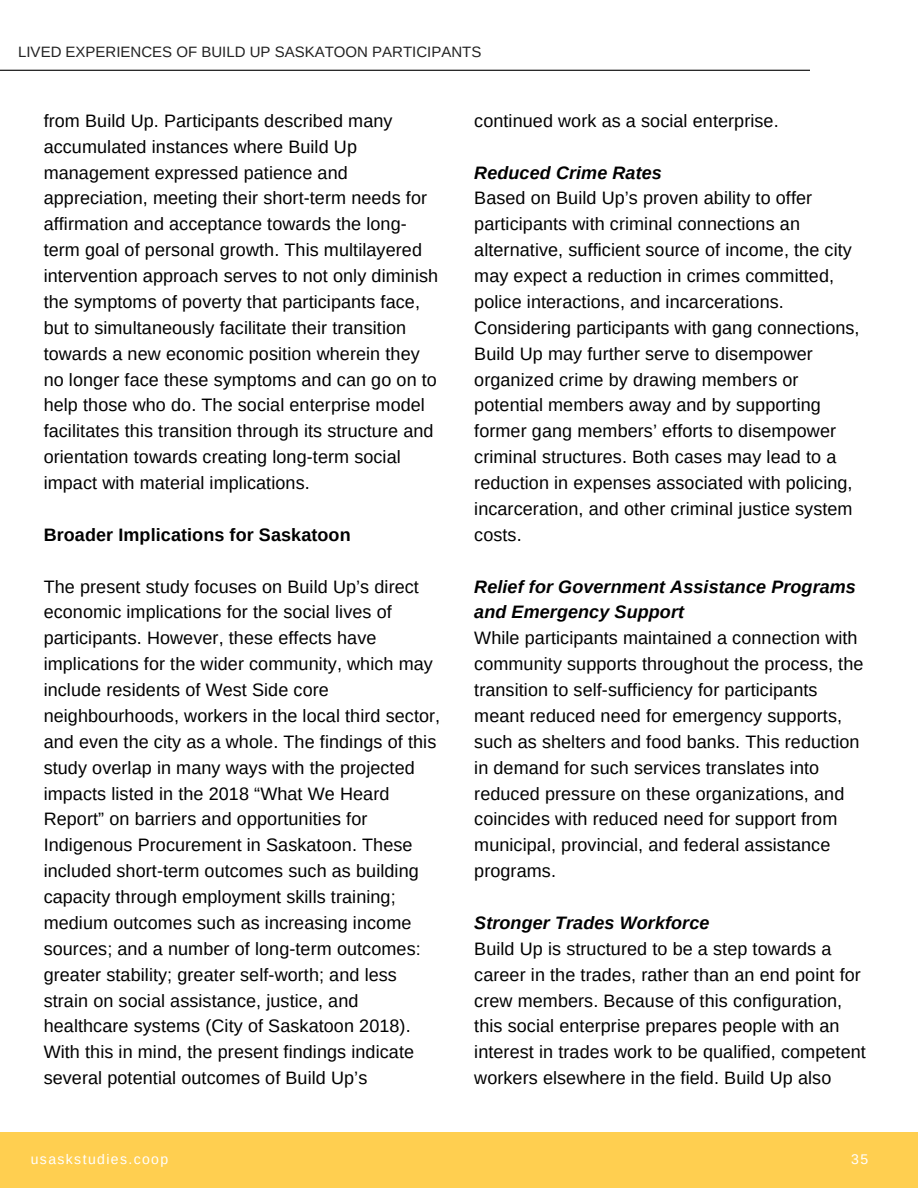
<style>
.page{position:relative;width:918px;height:1188px;background:#fff}
.page>*{position:absolute;margin:0;border:0;box-sizing:border-box;transform-origin:0 0}
.t1{font:18px/25.8px "Arimo";letter-spacing:.005em;color:#000}
.t2{font:italic 700 18px/25.8px "Arimo";letter-spacing:.005em;color:#000}
.t3{font:700 18px "Arimo";letter-spacing:.005em;color:#000}
.t4{font:15px "Arimo";color:#222}
.t5{font:13.95px "Arimo";letter-spacing:.1em;color:#fff}
</style>
<div class="page">
<div style="left:0;top:1132px;width:918px;height:56px;background:#ffcf50"></div>
<hr style="left:0;top:70px;width:810px;height:1px;background:#000">
<p class="t4" style="left:18px;top:43px;width:465px">LIVED EXPERIENCES OF BUILD UP SASKATOON PARTICIPANTS</p>
<p class="t1" style="left:44px;top:108px;width:396px">from Build Up. Participants described many accumulated instances where Build Up management expressed patience and appreciation, meeting their short-term needs for affirmation and acceptance towards the long&shy;term goal of personal growth. This multilayered intervention approach serves to not only diminish the symptoms of poverty that participants face, but to simultaneously facilitate their transition towards a new economic position wherein they no longer face these symptoms and can go on to help those who do. The social enterprise model facilitates this transition through its structure and orientation towards creating long-term social impact with material implications.</p>
<p class="t3" style="left:44px;top:525px;width:309px">Broader Implications for Saskatoon</p>
<p class="t1" style="left:44px;top:573px;width:398px">The present study focuses on Build Up’s direct economic implications for the social lives of participants. However, these effects have implications for the wider community, which may include residents of West Side core neighbourhoods, workers in the local third sector, and even the city as a whole. The findings of this study overlap in many ways with the projected impacts listed in the 2018 “What We Heard Report” on barriers and opportunities for Indigenous Procurement in Saskatoon. These included short-term outcomes such as building capacity through employment skills training; medium outcomes such as increasing income sources; and a number of long-term outcomes: greater stability; greater self-worth; and less strain on social assistance, justice, and healthcare systems (City of Saskatoon 2018).<br>With this in mind, the present findings indicate several potential outcomes of Build Up’s</p>
<p class="t1" style="left:474px;top:108px;width:306px">continued work as a social enterprise.</p>
<p class="t2" style="left:474px;top:159px;width:189px">Reduced Crime Rates</p>
<p class="t1" style="left:474px;top:185px;width:387px">Based on Build Up’s proven ability to offer participants with criminal connections an alternative, sufficient source of income, the city may expect a reduction in crimes committed, police interactions, and incarcerations.<br>Considering participants with gang connections, Build Up may further serve to disempower organized crime by drawing members or potential members away and by supporting former gang members’ efforts to disempower criminal structures. Both cases may lead to a reduction in expenses associated with policing, incarceration, and other criminal justice system costs.</p>
<p class="t2" style="left:474px;top:573px;width:383px">Relief for Government Assistance Programs and Emergency Support</p>
<p class="t1" style="left:474px;top:625px;width:391px">While participants maintained a connection with community supports throughout the process, the transition to self-sufficiency for participants meant reduced need for emergency supports, such as shelters and food banks. This reduction in demand for such services translates into reduced pressure on these organizations, and coincides with reduced need for support from municipal, provincial, and federal assistance programs.</p>
<p class="t2" style="left:474px;top:910px;width:237px">Stronger Trades Workforce</p>
<p class="t1" style="left:474px;top:936px;width:393px">Build Up is structured to be a step towards a career in the trades, rather than an end point for crew members. Because of this configuration, this social enterprise prepares people with an interest in trades work to be qualified, competent workers elsewhere in the field. Build Up also</p>
<p class="t5" style="left:31px;top:1151px;width:139px">usaskstudies.coop</p>
<p class="t5" style="left:851px;top:1152px;width:18px">35</p>
</div>
